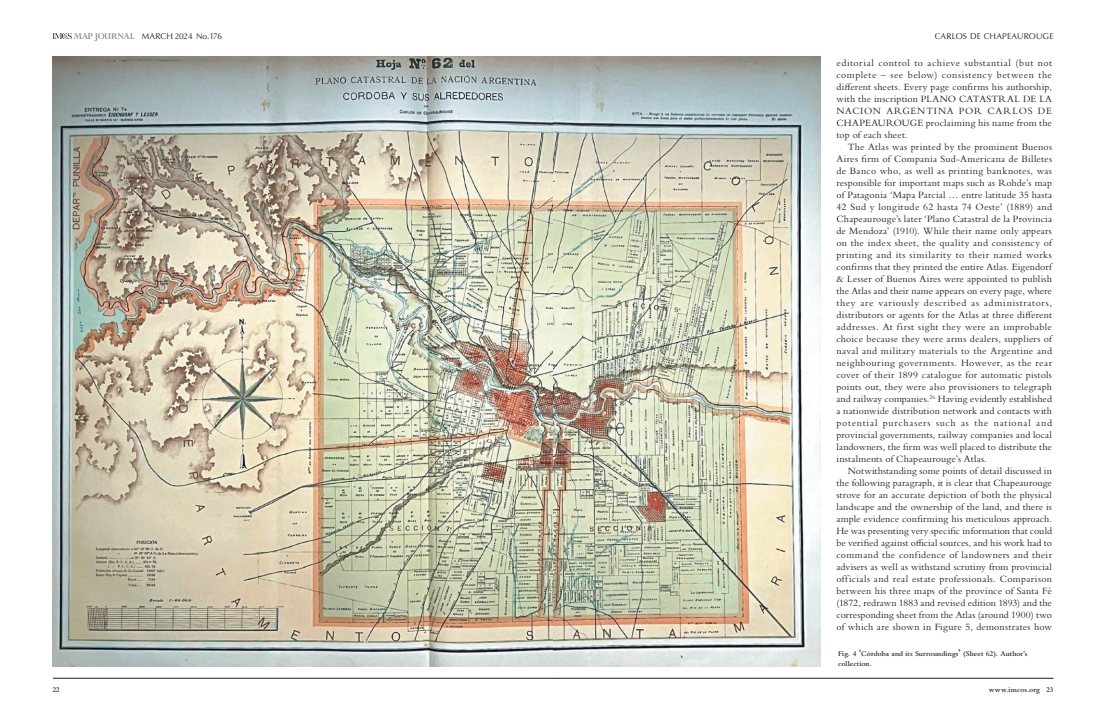
<style>
.page{position:relative;width:1106px;height:723px;background:#fff}
.page>*{position:absolute;margin:0;border:0;box-sizing:border-box;transform-origin:0 0}
.t1{font:10px/12px "Bembo Std";letter-spacing:.02em;color:#231f20;text-align:justify}
.t2{font:8.4px "Optima LT Std";letter-spacing:-.025em;color:#231f20}
.t3{font:8.4px "Optima LT Std";letter-spacing:.015em;color:#231f20}
.t4{font:600 7.5px/9.5px "Bembo Std";letter-spacing:.005em;color:#231f20}
.s1{font-family:"Perpetua Std";font-weight:700;font-size:9.9px;color:#95979a}
.s2{font-size:10px}
</style>
<div class="page">
<hr style="left:553px;top:678px;width:500px;height:1px;background:#231f20">
<hr style="left:53px;top:678px;width:500px;height:1px;background:#231f20">
<svg style="left:52px;top:33px;width:20px;height:6px"></svg>
<img style="left:553px;top:57px;width:267px;height:609px">
<img style="left:52px;top:57px;width:501px;height:609px">
<p class="t2" style="left:73px;top:31px;width:150px"><span class="s1">MAP JOURNAL</span> MARCH 2024 No. 176</p>
<p class="t3" style="left:934px;top:31px;width:120px">CARLOS DE CHAPEAUROUGE</p>
<p class="t1" style="left:836px;top:57px;width:217px">editorial control to achieve substantial (but not complete – see below) consistency between the different sheets. Every page confirms his authorship, with the inscription PLANO CATASTRAL DE LA NACION ARGENTINA POR CARLOS DE CHAPEAUROUGE proclaiming his name from the top of each sheet.</p>
<p class="t1" style="left:836px;top:141px;width:217px;text-indent:11px">The Atlas was printed by the prominent Buenos Aires firm of Compania Sud-Americana de Billetes de Banco who, as well as printing banknotes, was responsible for important maps such as Rohde’s map of Patagonia ‘Mapa Parcial … entre latitude 35 hasta 42 Sud y longitude 62 hasta 74 Oeste’ (1889) and Chapeaurouge’s later ‘Plano Catastral de la Provincia de Mendoza’ (1910). While their name only appears on the index sheet, the quality and consistency of printing and its similarity to their named works confirms that they printed the entire Atlas. Eigendorf &amp; Lesser of Buenos Aires were appointed to publish the Atlas and their name appears on every page, where they are variously described as administrators, distributors or agents for the Atlas at three different addresses. At first sight they were an improbable choice because they were arms dealers, suppliers of naval and military materials to the Argentine and neighbouring governments. However, as the rear cover of their 1899 catalogue for automatic pistols points out, they were also provisioners to telegraph and railway companies.<sup>26</sup> Having evidently established a nationwide distribution network and contacts with potential purchasers such as the national and provincial governments, railway companies and local landowners, the firm was well placed to distribute the instalments of Chapeaurouge’s Atlas.</p>
<p class="t1" style="left:836px;top:465px;width:217px;text-indent:11px">Notwithstanding some points of detail discussed in the following paragraph, it is clear that Chapeaurouge strove for an accurate depiction of both the physical landscape and the ownership of the land, and there is ample evidence confirming his meticulous approach.<br>He was presenting very specific information that could be verified against official sources, and his work had to command the confidence of landowners and their advisers as well as withstand scrutiny from provincial officials and real estate professionals. Comparison between his three maps of the province of Santa Fé (1872, redrawn 1883 and revised edition 1893) and the corresponding sheet from the Atlas (around 1900) two of which are shown in Figure 5, demonstrates how</p>
<p class="t4" style="left:838px;top:649px;width:191px">Fig. 4 <span class="s2">‘</span>Córdoba and its Surroundings<span class="s2">’</span> (Sheet 62). Author’s collection.</p>
<p class="t4" style="left:52px;top:685px;width:9px">22</p>
<p class="t4" style="left:988px;top:685px;width:66px">www.imcos.org 23</p>
</div>
